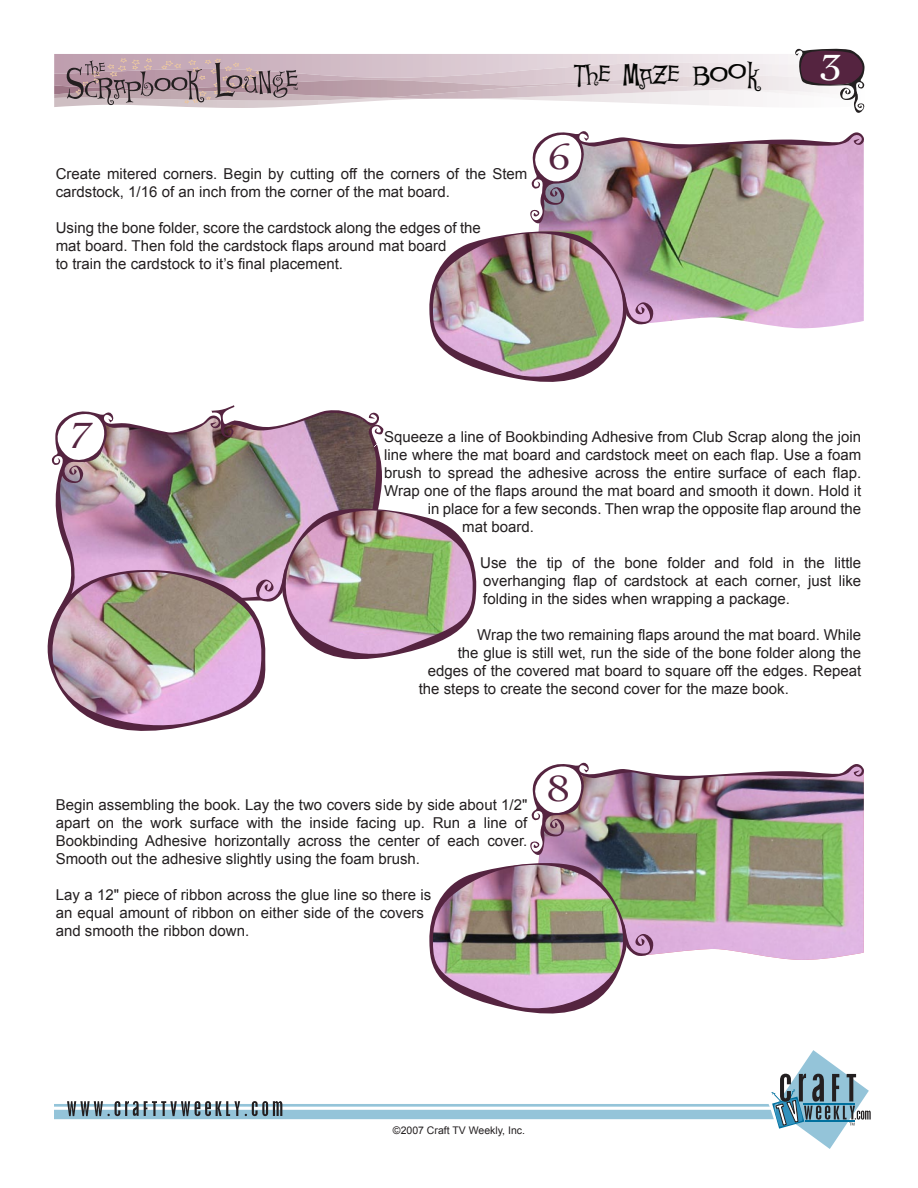
<style>
.page{position:relative;width:918px;height:1188px;background:#fff}
.page>*{position:absolute;margin:0;border:0;box-sizing:border-box;transform-origin:0 0}
.t1{font:38.25px "Cochin";color:#552440;scale:1.18 1}
.t2{font:38.25px "Cochin";color:#fff;scale:1.18 1}
.t3{font:36px "Scrapbook Lounge";color:#040503}
.DG_Step_Text{font:15px/18px "Arial";color:#231f20}
.t4{font:10.5px "Arial";color:#231f20}
</style>
<div class="page">
<svg style="left:54px;top:1050px;width:817px;height:99px"></svg>
<svg style="left:54px;top:48px;width:811px;height:65px"></svg>
<img style="left:429px;top:131px;width:435px;height:251px">
<img style="left:47px;top:405px;width:430px;height:326px">
<img style="left:429px;top:762px;width:435px;height:252px">
<p class="DG_Step_Text" style="left:56px;top:164px;width:473px">Create mitered corners. Begin by cutting off the corners of the Stem</p>
<p class="DG_Step_Text" style="left:56px;top:182px;width:396px">cardstock, 1/16 of an inch from the corner of the mat board.</p>
<p class="DG_Step_Text" style="left:56px;top:218px;width:427px">Using the bone folder, score the cardstock along the edges of the mat board. Then fold the cardstock flaps around mat board<br>to train the cardstock to it’s final placement.</p>
<h2 class="t3" style="left:574px;top:54px;width:190px">The Maze Book</h2>
<p class="t1" style="left:548px;top:135px;width:21px">6</p>
<p class="t2" style="left:820px;top:45px;width:21px">3</p>
<p class="t1" style="left:71px;top:414px;width:21px">7</p>
<p class="DG_Step_Text" style="left:384px;top:428px;width:478px">Squeeze a line of Bookbinding Adhesive from Club Scrap along the join</p>
<p class="DG_Step_Text" style="left:384px;top:446px;width:478px">line where the mat board and cardstock meet on each flap. Use a foam</p>
<p class="DG_Step_Text" style="left:384px;top:464px;width:478px">brush to spread the adhesive across the entire surface of each flap.</p>
<p class="DG_Step_Text" style="left:384px;top:482px;width:478px">Wrap one of the flaps around the mat board and smooth it down. Hold it</p>
<p class="DG_Step_Text" style="left:428px;top:500px;width:435px">in place for a few seconds. Then wrap the opposite flap around the</p>
<p class="DG_Step_Text" style="left:462px;top:518px;width:73px">mat board.</p>
<p class="DG_Step_Text" style="left:480px;top:554px;width:382px;text-align:justify">Use the tip of the bone folder and fold in the little overhanging flap of cardstock at each corner, just like folding in the sides when wrapping a package.</p>
<p class="DG_Step_Text" style="left:477px;top:626px;width:386px">Wrap the two remaining flaps around the mat board. While</p>
<p class="DG_Step_Text" style="left:458px;top:644px;width:405px">the glue is still wet, run the side of the bone folder along the</p>
<p class="DG_Step_Text" style="left:428px;top:662px;width:435px">edges of the covered mat board to square off the edges. Repeat</p>
<p class="DG_Step_Text" style="left:419px;top:680px;width:372px">the steps to create the second cover for the maze book.</p>
<p class="DG_Step_Text" style="left:56px;top:796px;width:473px">Begin assembling the book. Lay the two covers side by side about 1/2"</p>
<p class="DG_Step_Text" style="left:56px;top:814px;width:473px;text-align:justify">apart on the work surface with the inside facing up. Run a line of Bookbinding Adhesive horizontally across the center of each cover.<br>Smooth out the adhesive slightly using the foam brush.</p>
<p class="DG_Step_Text" style="left:56px;top:886px;width:377px">Lay a 12" piece of ribbon across the glue line so there is an equal amount of ribbon on either side of the covers and smooth the ribbon down.</p>
<p class="t1" style="left:548px;top:767px;width:21px">8</p>
<p class="t4" style="left:393px;top:1124px;width:134px">©2007 Craft TV Weekly, Inc.</p>
</div>
